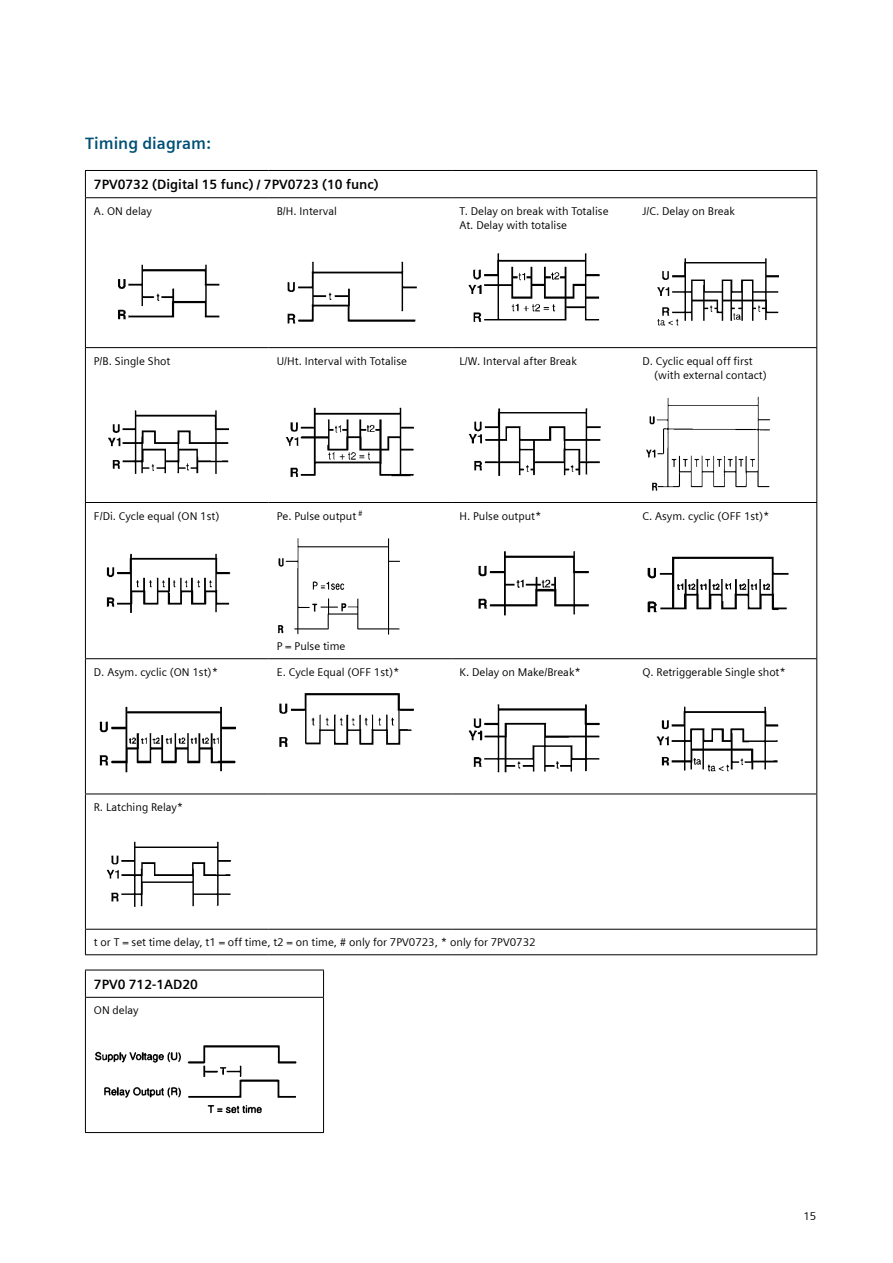
<style>
.page{position:relative;width:893px;height:1263px;background:#fff}
.page>*{position:absolute;margin:0;border:0;box-sizing:border-box;transform-origin:0 0}
.t1{font:700 16.5px "Siemens Sans";color:#005074}
.t2{font:700 13.5px "Siemens Sans";color:#000}
.t3{font:11.25px/14.7px "Siemens Sans";color:#000}
</style>
<div class="page">
<hr style="left:85px;top:197px;width:183px;height:1px;background:#000">
<hr style="left:268px;top:197px;width:183px;height:1px;background:#000">
<hr style="left:451px;top:197px;width:183px;height:1px;background:#000">
<hr style="left:634px;top:197px;width:183px;height:1px;background:#000">
<hr style="left:85px;top:347px;width:183px;height:1px;background:#000">
<hr style="left:268px;top:347px;width:183px;height:1px;background:#000">
<hr style="left:451px;top:347px;width:183px;height:1px;background:#000">
<hr style="left:634px;top:347px;width:183px;height:1px;background:#000">
<hr style="left:85px;top:502px;width:183px;height:1px;background:#000">
<hr style="left:268px;top:502px;width:183px;height:1px;background:#000">
<hr style="left:451px;top:502px;width:183px;height:1px;background:#000">
<hr style="left:634px;top:502px;width:183px;height:1px;background:#000">
<hr style="left:85px;top:658px;width:183px;height:1px;background:#000">
<hr style="left:268px;top:658px;width:183px;height:1px;background:#000">
<hr style="left:451px;top:658px;width:183px;height:1px;background:#000">
<hr style="left:634px;top:658px;width:183px;height:1px;background:#000">
<hr style="left:85px;top:794px;width:183px;height:1px;background:#000">
<hr style="left:268px;top:794px;width:183px;height:1px;background:#000">
<hr style="left:451px;top:794px;width:183px;height:1px;background:#000">
<hr style="left:634px;top:794px;width:183px;height:1px;background:#000">
<hr style="left:85px;top:929px;width:183px;height:1px;background:#000">
<hr style="left:268px;top:929px;width:183px;height:1px;background:#000">
<hr style="left:451px;top:929px;width:183px;height:1px;background:#000">
<hr style="left:634px;top:929px;width:183px;height:1px;background:#000">
<hr style="left:85px;top:954px;width:183px;height:1px;background:#000">
<hr style="left:268px;top:954px;width:183px;height:1px;background:#000">
<hr style="left:451px;top:954px;width:183px;height:1px;background:#000">
<hr style="left:634px;top:954px;width:183px;height:1px;background:#000">
<svg style="left:85px;top:171px;width:1px;height:26px"></svg>
<hr style="left:85px;top:198px;width:1px;height:149px;background:#000">
<hr style="left:85px;top:348px;width:1px;height:154px;background:#000">
<hr style="left:85px;top:503px;width:1px;height:155px;background:#000">
<hr style="left:85px;top:659px;width:1px;height:135px;background:#000">
<hr style="left:85px;top:794px;width:1px;height:135px;background:#000">
<svg style="left:85px;top:929px;width:1px;height:25px"></svg>
<hr style="left:85px;top:170px;width:183px;height:1px;background:#000">
<hr style="left:268px;top:170px;width:183px;height:1px;background:#000">
<hr style="left:451px;top:170px;width:183px;height:1px;background:#000">
<hr style="left:634px;top:170px;width:183px;height:1px;background:#000">
<svg style="left:816px;top:171px;width:1px;height:26px"></svg>
<hr style="left:816px;top:198px;width:1px;height:149px;background:#000">
<hr style="left:816px;top:348px;width:1px;height:154px;background:#000">
<hr style="left:816px;top:503px;width:1px;height:155px;background:#000">
<hr style="left:816px;top:659px;width:1px;height:135px;background:#000">
<hr style="left:816px;top:794px;width:1px;height:135px;background:#000">
<svg style="left:816px;top:929px;width:1px;height:25px"></svg>
<img style="left:118px;top:264px;width:102px;height:56px">
<img style="left:287px;top:261px;width:130px;height:63px">
<img style="left:468px;top:253px;width:132px;height:69px">
<img style="left:657px;top:258px;width:121px;height:68px">
<img style="left:108px;top:410px;width:121px;height:64px">
<img style="left:285px;top:407px;width:129px;height:70px">
<img style="left:468px;top:408px;width:133px;height:68px">
<img style="left:646px;top:396px;width:125px;height:95px">
<img style="left:106px;top:553px;width:125px;height:60px">
<img style="left:277px;top:538px;width:123px;height:97px">
<img style="left:478px;top:551px;width:111px;height:65px">
<img style="left:647px;top:556px;width:142px;height:57px">
<img style="left:99px;top:706px;width:137px;height:67px">
<img style="left:279px;top:693px;width:134px;height:54px">
<img style="left:468px;top:704px;width:132px;height:69px">
<img style="left:656px;top:706px;width:122px;height:65px">
<img style="left:106px;top:841px;width:125px;height:66px">
<hr style="left:85px;top:997px;width:239px;height:1px;background:#000">
<hr style="left:85px;top:1132px;width:239px;height:1px;background:#000">
<svg style="left:323px;top:971px;width:1px;height:26px"></svg>
<hr style="left:323px;top:998px;width:1px;height:134px;background:#000">
<hr style="left:85px;top:970px;width:239px;height:1px;background:#000">
<svg style="left:85px;top:970px;width:1px;height:27px"></svg>
<hr style="left:85px;top:998px;width:1px;height:134px;background:#000">
<img style="left:95px;top:1045px;width:202px;height:69px">
<h1 class="t1" style="left:85px;top:134px;width:127px">Timing diagram:</h1>
<p class="t2" style="left:94px;top:177px;width:286px">7PV0732 (Digital 15 func) / 7PV0723 (10 func)</p>
<p class="t3" style="left:94px;top:204px;width:60px">A. ON delay</p>
<p class="t3" style="left:277px;top:204px;width:62px">B/H. Interval</p>
<p class="t3" style="left:460px;top:204px;width:150px">T. Delay on break with Totalise<br>At. Delay with totalise</p>
<p class="t3" style="left:642px;top:204px;width:94px">J/C. Delay on Break</p>
<p class="t3" style="left:94px;top:353px;width:78px">P/B. Single Shot</p>
<p class="t3" style="left:277px;top:353px;width:132px">U/Ht. Interval with Totalise</p>
<p class="t3" style="left:460px;top:353px;width:119px">L/W. Interval after Break</p>
<p class="t3" style="left:654px;top:353px;width:114px;text-indent:-12px">D. Cyclic equal off first (with external contact)</p>
<p class="t3" style="left:94px;top:508px;width:127px">F/Di. Cycle equal (ON 1st)</p>
<p class="t3" style="left:277px;top:508px;width:87px">Pe. Pulse output <sup>#</sup></p>
<p class="t3" style="left:277px;top:639px;width:70px">P = Pulse time</p>
<p class="t3" style="left:460px;top:508px;width:83px">H. Pulse output*</p>
<p class="t3" style="left:642px;top:508px;width:129px">C. Asym. cyclic (OFF 1st)*</p>
<p class="t3" style="left:94px;top:665px;width:126px">D. Asym. cyclic (ON 1st)*</p>
<p class="t3" style="left:277px;top:665px;width:124px">E. Cycle Equal (OFF 1st)*</p>
<p class="t3" style="left:460px;top:665px;width:123px">K. Delay on Make/Break*</p>
<p class="t3" style="left:642px;top:665px;width:145px">Q. Retriggerable Single shot*</p>
<p class="t3" style="left:94px;top:800px;width:91px">R. Latching Relay*</p>
<p class="t3" style="left:94px;top:935px;width:443px">t or T = set time delay, t1 = off time, t2 = on time, # only for 7PV0723, * only for 7PV0732</p>
<p class="t2" style="left:94px;top:976px;width:106px">7PV0 712-1AD20</p>
<p class="t3" style="left:94px;top:1003px;width:46px">ON delay</p>
<p class="t3" style="left:803px;top:1209px;width:14px">15</p>
</div>
